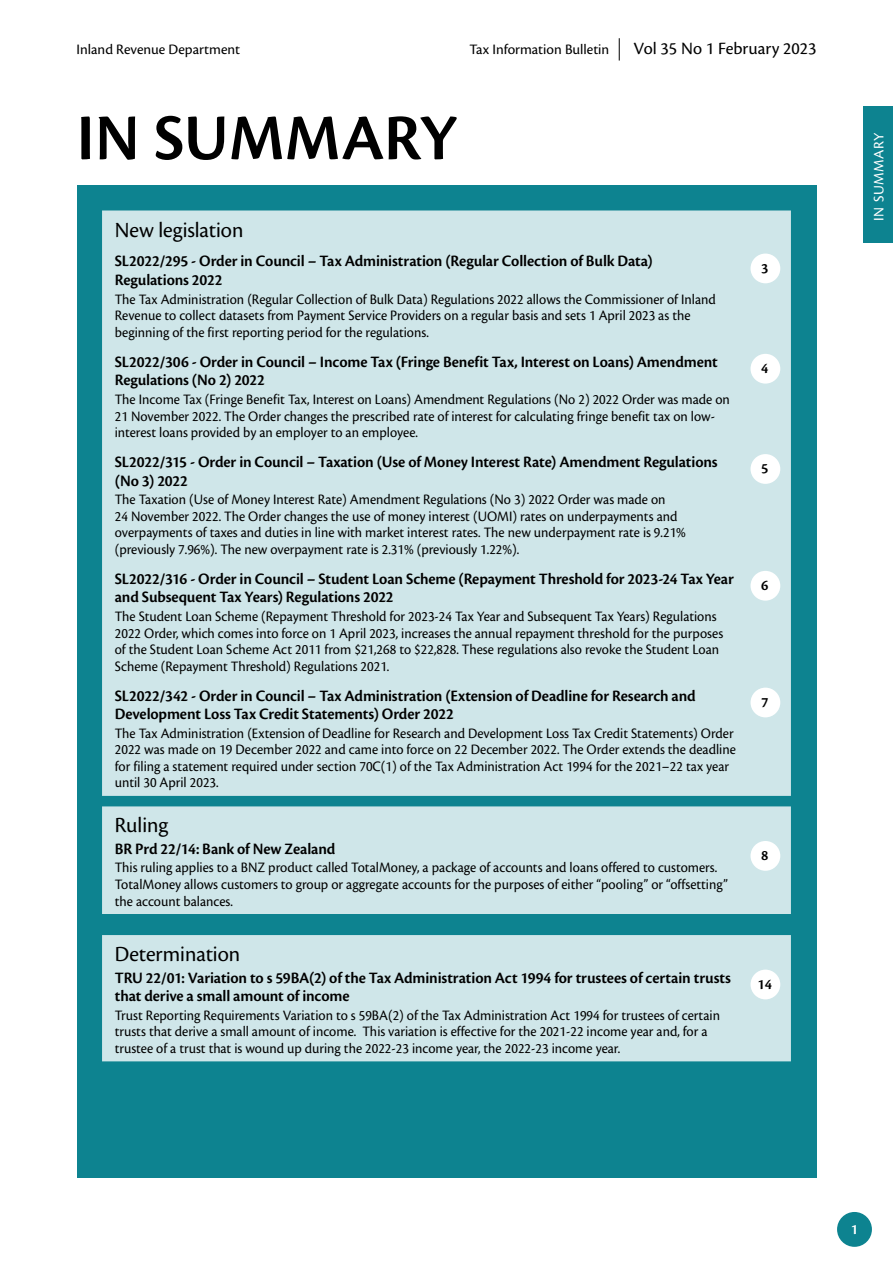
<style>
.page{position:relative;width:893px;height:1263px;background:#fff}
.page>*{position:absolute;margin:0;border:0;box-sizing:border-box;transform-origin:0 0}
.t1{font:600 67.5px "Cronos Pro";color:#000}
.t2{font:22.5px "Cronos Pro Subh";color:#000}
.t3{font:18px "Cronos Pro";color:#000}
.t4{font:600 16.5px/18.8px "Cronos Pro";letter-spacing:-.01em;color:#000}
.t5{font:15px/16.5px "Cronos Pro";color:#000;scale:.95 1}
.t6{font:15px "Cronos Pro";color:#000}
.t7{font:15px "Cronos Pro";letter-spacing:.025em;color:#fff}
.t8{font:600 15px "Cronos Pro";color:#000}
.t9{font:600 15px "Cronos Pro";color:#fff}
</style>
<div class="page">
<div style="left:77px;top:185px;width:739px;height:993px;background:#0d8390"></div>
<div style="left:863px;top:106px;width:30px;height:136px;background:#0d8390"></div>
<div style="left:102px;top:210px;width:689px;height:851px;background:#cfe6e9"></div>
<div style="left:750px;top:254px;width:30px;height:29px;background:#fff;border-radius:50%"></div>
<div style="left:750px;top:354px;width:30px;height:30px;background:#fff;border-radius:50%"></div>
<div style="left:750px;top:454px;width:30px;height:30px;background:#fff;border-radius:50%"></div>
<div style="left:750px;top:571px;width:30px;height:30px;background:#fff;border-radius:50%"></div>
<div style="left:750px;top:688px;width:30px;height:29px;background:#fff;border-radius:50%"></div>
<div style="left:750px;top:841px;width:30px;height:30px;background:#fff;border-radius:50%"></div>
<div style="left:750px;top:970px;width:30px;height:29px;background:#fff;border-radius:50%"></div>
<svg style="left:619px;top:38px;width:1px;height:23px"></svg>
<div style="left:837px;top:1212px;width:35px;height:35px;background:#0d8390;border-radius:50%"></div>
<p class="t6" style="left:77px;top:40px;width:165px">Inland Revenue Department</p>
<p class="t3" style="left:634px;top:38px;width:184px">Vol 35 No 1 February 2023</p>
<p class="t6" style="left:469px;top:41px;width:141px">Tax Information Bulletin</p>
<h1 class="t1" style="left:77px;top:99px;width:382px">IN SUMMARY</h1>
<h2 class="t2" style="left:115px;top:217px;width:130px">New legislation</h2>
<p class="t4" style="left:115px;top:252px;width:540px">SL2022/295 - Order in Council – Tax Administration (Regular Collection of Bulk Data)<br>Regulations 2022</p>
<p class="t5" style="left:115px;top:291px;width:634px">The Tax Administration (Regular Collection of Bulk Data) Regulations 2022 allows the Commissioner of Inland<br>Revenue to collect datasets from Payment Service Providers on a regular basis and sets 1 April 2023 as the beginning of the first reporting period for the regulations.</p>
<p class="t4" style="left:115px;top:352px;width:605px">SL2022/306 - Order in Council – Income Tax (Fringe Benefit Tax, Interest on Loans) Amendment<br>Regulations (No 2) 2022</p>
<p class="t5" style="left:115px;top:391px;width:649px">The Income Tax (Fringe Benefit Tax, Interest on Loans) Amendment Regulations (No 2) 2022 Order was made on<br>21 November 2022. The Order changes the prescribed rate of interest for calculating fringe benefit tax on low&shy;interest loans provided by an employer to an employee.</p>
<p class="t4" style="left:115px;top:453px;width:604px">SL2022/315 - Order in Council – Taxation (Use of Money Interest Rate) Amendment Regulations (No 3) 2022</p>
<p class="t5" style="left:115px;top:491px;width:603px">The Taxation (Use of Money Interest Rate) Amendment Regulations (No 3) 2022 Order was made on<br>24 November 2022. The Order changes the use of money interest (UOMI) rates on underpayments and overpayments of taxes and duties in line with market interest rates. The new underpayment rate is 9.21% (previously 7.96%). The new overpayment rate is 2.31% (previously 1.22%).</p>
<p class="t4" style="left:115px;top:569px;width:621px">SL2022/316 - Order in Council – Student Loan Scheme (Repayment Threshold for 2023-24 Tax Year and Subsequent Tax Years) Regulations 2022</p>
<p class="t5" style="left:115px;top:608px;width:642px">The Student Loan Scheme (Repayment Threshold for 2023-24 Tax Year and Subsequent Tax Years) Regulations 2022 Order, which comes into force on 1 April 2023, increases the annual repayment threshold for the purposes of the Student Loan Scheme Act 2011 from $21,268 to $22,828. These regulations also revoke the Student Loan Scheme (Repayment Threshold) Regulations 2021.</p>
<p class="t4" style="left:115px;top:686px;width:582px">SL2022/342 - Order in Council – Tax Administration (Extension of Deadline for Research and<br>Development Loss Tax Credit Statements) Order 2022</p>
<p class="t5" style="left:115px;top:725px;width:655px">The Tax Administration (Extension of Deadline for Research and Development Loss Tax Credit Statements) Order 2022 was made on 19 December 2022 and came into force on 22 December 2022. The Order extends the deadline for filing a statement required under section 70C(1) of the Tax Administration Act 1994 for the 2021–22 tax year until 30 April 2023.</p>
<h2 class="t2" style="left:115px;top:812px;width:55px">Ruling</h2>
<p class="t4" style="left:115px;top:839px;width:222px">BR Prd 22/14: Bank of New Zealand</p>
<p class="t5" style="left:115px;top:860px;width:647px">This ruling applies to a BNZ product called TotalMoney, a package of accounts and loans offered to customers.<br>TotalMoney allows customers to group or aggregate accounts for the purposes of either “pooling” or “offsetting” the account balances.</p>
<h2 class="t2" style="left:115px;top:941px;width:127px">Determination</h2>
<p class="t4" style="left:115px;top:968px;width:618px">TRU 22/01: Variation to s 59BA(2) of the Tax Administration Act 1994 for trustees of certain trusts that derive a small amount of income</p>
<p class="t5" style="left:115px;top:1007px;width:639px">Trust Reporting Requirements Variation to s 59BA(2) of the Tax Administration Act 1994 for trustees of certain trusts that derive a small amount of income. This variation is effective for the 2021-22 income year and, for a trustee of a trust that is wound up during the 2022-23 income year, the 2022-23 income year.</p>
<p class="t8" style="left:761px;top:259px;width:9px">3</p>
<p class="t8" style="left:761px;top:360px;width:9px">4</p>
<p class="t8" style="left:761px;top:460px;width:9px">5</p>
<p class="t8" style="left:761px;top:577px;width:9px">6</p>
<p class="t8" style="left:761px;top:693px;width:9px">7</p>
<p class="t8" style="left:761px;top:847px;width:9px">8</p>
<p class="t8" style="left:757px;top:975px;width:16px">14</p>
<p class="t7" style="left:870px;top:221px;width:90px;rotate:-90deg">IN SUMMARY</p>
<p class="t9" style="left:851px;top:1220px;width:9px">1</p>
</div>
